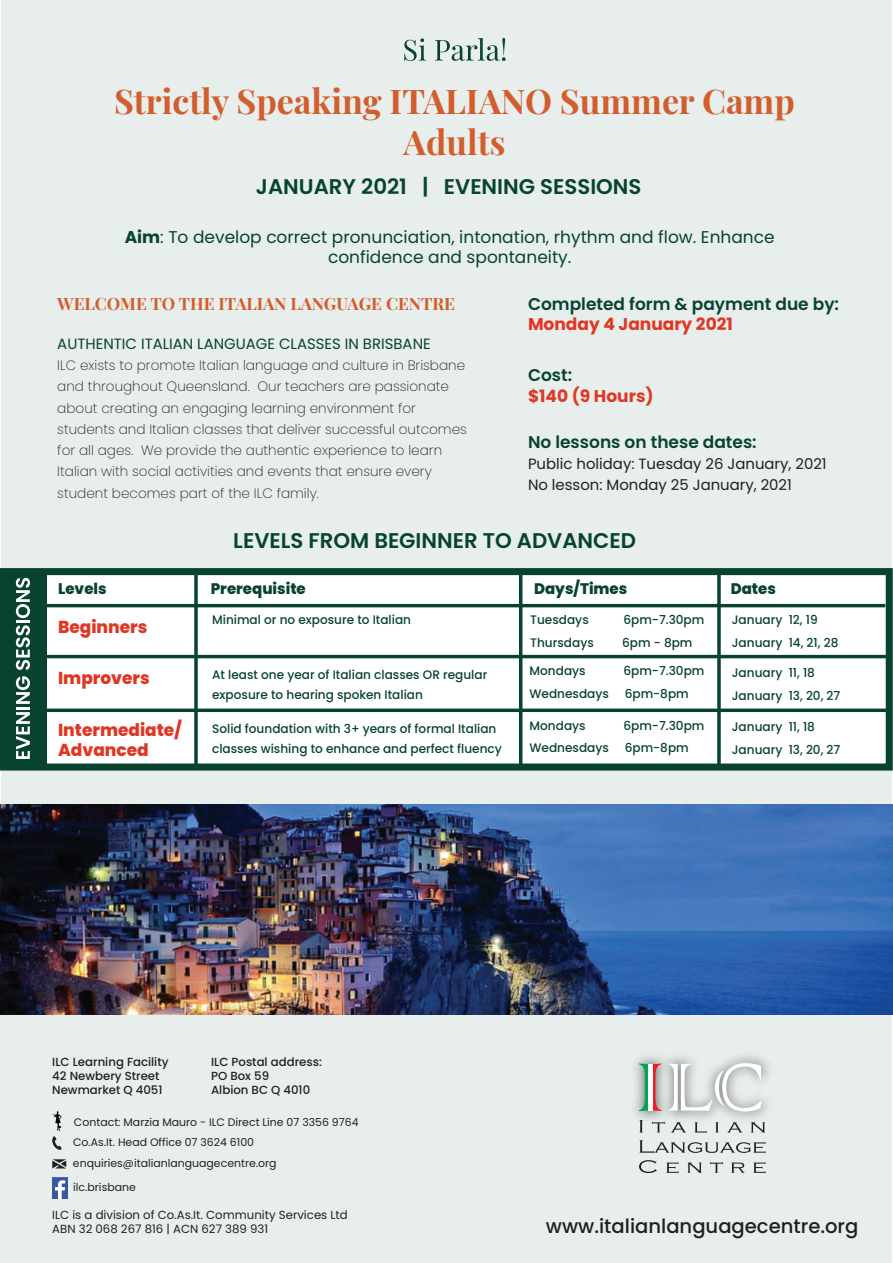
<style>
.page{position:relative;width:893px;height:1263px;background:#fff}
.page>*{position:absolute;margin:0;border:0;box-sizing:border-box;transform-origin:0 0}
.t1{font:700 34.05px/40.8px "Playfair Display";color:#d25d2d;text-align:center}
.t2{font:600 21.3px "Poppins";color:#074430}
.t3{font:500 19.65px "Poppins";color:#231f20}
.t4{font:800 17.25px/19.8px "Poppins";color:#e03725}
.t5{font:16.95px/20.4px "Poppins";color:#074430;text-align:center}
.t6{font:600 16.95px "Poppins";color:#084330}
.t7{font:700 16.95px "Playfair Display";color:#d25d2d}
.t8{font:700 16.95px "Poppins";color:#e03725}
.t9{font:800 15.3px "Poppins";color:#084330}
.t10{font:14.85px/21.3px "Poppins";color:#231f20}
.t11{font:14.85px "Poppins";color:#084330}
.t12{font:200 13.65px/21.3px "Poppins";color:#231f20}
.t13{font:500 12.3px/23.2px "Poppins";color:#084330}
.t14{font:500 11.7px/14.1px "Poppins";color:#231f20}
.t15{font:11.7px/14.1px "Poppins";color:#231f20}
.t16{font:10.95px/20.1px "Poppins";color:#231f20}
.s1{font-weight:700}
</style>
<div class="page">
<div style="left:1px;top:0;width:891px;height:1262px;background:#e8eeeb"></div>
<div style="left:1px;top:980px;width:889px;height:283px;background:#e8eeeb"></div>
<div style="left:3px;top:572px;width:886px;height:195px;background:#fff"></div>
<div style="left:0;top:568px;width:893px;height:202px;border:7px solid #084330"></div>
<hr style="left:16px;top:604px;width:869px;height:3px;background:#084330">
<hr style="left:17px;top:655px;width:870px;height:3px;background:#084330">
<hr style="left:17px;top:709px;width:870px;height:3px;background:#084330">
<div style="left:2px;top:574px;width:45px;height:190px;background:#084330"></div>
<svg style="left:194px;top:575px;width:4px;height:191px"></svg>
<hr style="left:519px;top:575px;width:3px;height:191px;background:#084330">
<svg style="left:717px;top:575px;width:4px;height:191px"></svg>
<svg style="left:16px;top:676px;width:14px;height:83px"></svg>
<svg style="left:16px;top:625px;width:14px;height:45px"></svg>
<hr style="left:16px;top:620px;width:14px;height:3px;background:#fff">
<svg style="left:16px;top:578px;width:14px;height:40px"></svg>
<img style="left:0;top:805px;width:893px;height:210px">
<svg style="left:404px;top:38px;width:22px;height:23px"></svg>
<svg style="left:435px;top:38px;width:71px;height:23px"></svg>
<img style="left:52px;top:1177px;width:16px;height:21px">
<svg style="left:52px;top:1159px;width:14px;height:9px"></svg>
<svg style="left:640px;top:1127px;width:3px;height:5px"></svg>
<svg style="left:657px;top:1127px;width:3px;height:5px"></svg>
<svg style="left:671px;top:1127px;width:15px;height:5px"></svg>
<svg style="left:695px;top:1127px;width:12px;height:6px"></svg>
<svg style="left:728px;top:1128px;width:14px;height:4px"></svg>
<svg style="left:751px;top:1128px;width:14px;height:4px"></svg>
<svg style="left:639px;top:1140px;width:126px;height:13px"></svg>
<svg style="left:639px;top:1160px;width:18px;height:13px"></svg>
<svg style="left:666px;top:1162px;width:12px;height:11px"></svg>
<svg style="left:687px;top:1162px;width:15px;height:11px"></svg>
<svg style="left:710px;top:1162px;width:13px;height:11px"></svg>
<svg style="left:731px;top:1162px;width:14px;height:11px"></svg>
<svg style="left:753px;top:1162px;width:12px;height:11px"></svg>
<img style="left:678px;top:1057px;width:21px;height:70px">
<img style="left:699px;top:1056px;width:70px;height:72px">
<svg style="left:678px;top:1063px;width:84px;height:48px"></svg>
<img style="left:635px;top:1056px;width:43px;height:71px">
<svg style="left:639px;top:1063px;width:22px;height:48px"></svg>
<hr style="left:648px;top:1064px;width:4px;height:46px;background:#fff">
<svg style="left:52px;top:1111px;width:10px;height:39px"></svg>
<h1 class="t1" style="left:114px;top:78px;width:682px">Strictly Speaking ITALIANO Summer Camp<br>Adults</h1>
<h2 class="t2" style="left:256px;top:174px;width:387px">JANUARY 2021 | EVENING SESSIONS</h2>
<h3 class="t5" style="left:125px;top:226px;width:651px"><span class="s1">Aim</span>: To develop correct pronunciation, intonation, rhythm and flow. Enhance confidence and spontaneity.</h3>
<h3 class="t7" style="left:57px;top:291px;width:399px">WELCOME TO THE ITALIAN LANGUAGE CENTRE</h3>
<p class="t11" style="left:57px;top:335px;width:375px">AUTHENTIC ITALIAN LANGUAGE CLASSES IN BRISBANE</p>
<p class="t12" style="left:57px;top:355px;width:411px">ILC exists to promote Italian language and culture in Brisbane and throughout Queensland. Our teachers are passionate about creating an engaging learning environment for students and Italian classes that deliver successful outcomes for all ages. We provide the authentic experience to learn Italian with social activities and events that ensure every student becomes part of the ILC family.</p>
<h3 class="t6" style="left:528px;top:294px;width:313px">Completed form &amp; payment due by:</h3>
<h3 class="t8" style="left:528px;top:314px;width:206px">Monday 4 January 2021</h3>
<h3 class="t6" style="left:528px;top:365px;width:46px">Cost:</h3>
<h3 class="t8" style="left:528px;top:386px;width:127px">$140 (9 Hours)</h3>
<h3 class="t6" style="left:528px;top:432px;width:230px">No lessons on these dates:</h3>
<p class="t10" style="left:528px;top:453px;width:300px">Public holiday: Tuesday 26 January, 2021<br>No lesson: Monday 25 January, 2021</p>
<h2 class="t2" style="left:233px;top:528px;width:404px">LEVELS FROM BEGINNER TO ADVANCED</h2>
<p class="t9" style="left:58px;top:580px;width:50px">Levels</p>
<p class="t9" style="left:211px;top:580px;width:97px">Prerequisite</p>
<p class="t9" style="left:534px;top:580px;width:95px">Days/Times</p>
<p class="t9" style="left:731px;top:580px;width:47px">Dates</p>
<h3 class="t4" style="left:58px;top:617px;width:91px">Beginners</h3>
<h3 class="t4" style="left:58px;top:668px;width:93px">Improvers</h3>
<h3 class="t4" style="left:58px;top:720px;width:125px">Intermediate/<br>Advanced</h3>
<p class="t13" style="left:212px;top:608px;width:200px">Minimal or no exposure to Italian</p>
<p class="t13" style="left:212px;top:665px;width:277px;line-height:19.8px">At least one year of Italian classes OR regular exposure to hearing spoken Italian</p>
<p class="t13" style="left:212px;top:719px;width:291px;line-height:19.8px">Solid foundation with 3+ years of formal Italian classes wishing to enhance and perfect fluency</p>
<p class="t13" style="left:530px;top:608px;width:60px">Tuesdays</p>
<p class="t13" style="left:623px;top:608px;width:83px">6pm-7.30pm</p>
<p class="t13" style="left:530px;top:631px;width:65px">Thursdays</p>
<p class="t13" style="left:622px;top:631px;width:72px">6pm - 8pm</p>
<p class="t13" style="left:530px;top:659px;width:58px">Mondays</p>
<p class="t13" style="left:623px;top:659px;width:83px">6pm-7.30pm</p>
<p class="t13" style="left:530px;top:682px;width:81px">Wednesdays</p>
<p class="t13" style="left:625px;top:682px;width:66px">6pm-8pm</p>
<p class="t13" style="left:530px;top:714px;width:58px">Mondays</p>
<p class="t13" style="left:623px;top:714px;width:83px">6pm-7.30pm</p>
<p class="t13" style="left:530px;top:736px;width:81px">Wednesdays</p>
<p class="t13" style="left:625px;top:736px;width:66px">6pm-8pm</p>
<p class="t13" style="left:732px;top:608px;width:108px">January 12, 19<br>January 14, 21, 28</p>
<p class="t13" style="left:732px;top:661px;width:110px">January 11, 18<br>January 13, 20, 27</p>
<p class="t13" style="left:732px;top:715px;width:110px">January 11, 18<br>January 13, 20, 27</p>
<p class="t14" style="left:52px;top:1055px;width:118px">ILC Learning Facility<br>42 Newbery Street<br>Newmarket Q 4051</p>
<p class="t14" style="left:211px;top:1055px;width:112px">ILC Postal address:<br>PO Box 59<br>Albion BC Q 4010</p>
<p class="t16" style="left:73px;top:1112px;width:287px">Contact: Marzia Mauro - ILC Direct Line 07 3356 9764<br>Co.As.It. Head Office 07 3624 6100</p>
<p class="t16" style="left:73px;top:1153px;width:205px">enquiries@italianlanguagecentre.org</p>
<p class="t16" style="left:73px;top:1177px;width:64px">ilc.brisbane</p>
<p class="t15" style="left:52px;top:1207px;width:297px">ILC is a division of Co.As.It. Community Services Ltd<br>ABN 32 068 267 816 | ACN 627 389 931</p>
<h3 class="t3" style="left:546px;top:1215px;width:314px">www.italianlanguagecentre.org</h3>
</div>
